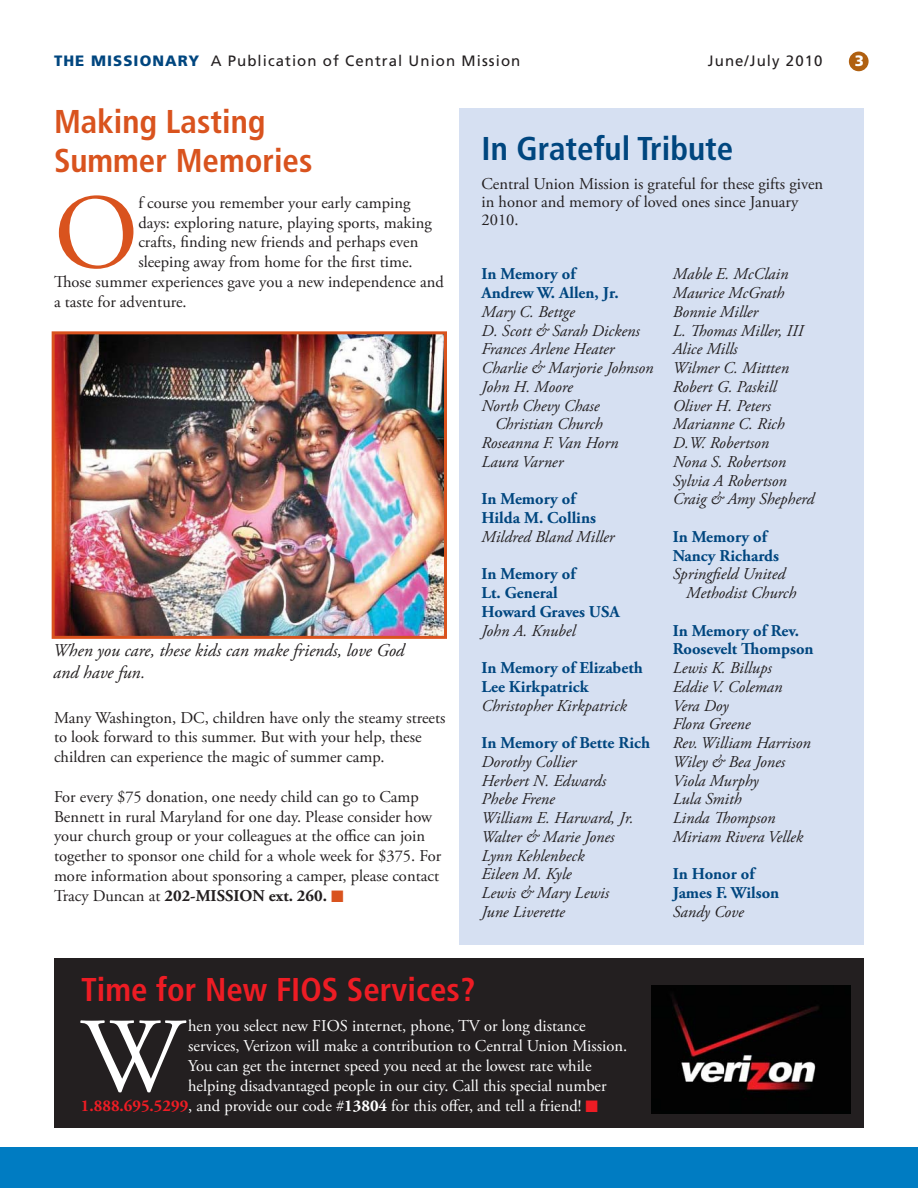
<style>
.page{position:relative;width:918px;height:1188px;background:#fff}
.page>*{position:absolute;margin:0;border:0;box-sizing:border-box;transform-origin:0 0}
.t1{font:106.05px "Adobe Garamond Pro";color:#fff}
.t2{font:106.05px "Adobe Garamond Pro";color:#d9531e}
.t3{font:700 condensed 33px/39.6px "Frutiger";color:#d9531e}
.t4{font:700 condensed 33px "Frutiger";color:#ed1c24}
.t5{font:700 condensed 33px "Frutiger";color:#00467f}
.t6{font:italic 18px/21.6px "Adobe Garamond Pro";color:#231f20}
.t7{font:16.5px/19.8px "Adobe Garamond Pro";color:#231f20}
.t8{font:italic 16.5px/18.8px "Adobe Garamond Pro";color:#231f20}
.t9{font:16.5px "Adobe Garamond Pro";color:#fff}
.t10{font:700 16.5px/18.8px "Adobe Garamond Pro";color:#00467f}
.t11{font:15px "Frutiger";letter-spacing:.07em;color:#231f20}
.t12{font:900 15px "Frutiger";color:#fff}
.s1{font-weight:900;color:#00467f}
.s2{font-weight:700}
.s3{color:#d9531e}
.s4{font-weight:700;color:#ed1c24}
.s5{color:#ed1c24}
</style>
<div class="page">
<div style="left:849px;top:52px;width:20px;height:19px;background:#b06010;border-radius:50%"></div>
<div style="left:54px;top:958px;width:810px;height:170px;background:#231f20"></div>
<div style="left:459px;top:108px;width:405px;height:837px;background:#d6e0f2"></div>
<div style="left:0;top:1148px;width:918px;height:40px;background:#007cc2"></div>
<img style="left:56px;top:335px;width:387px;height:300px">
<div style="left:52px;top:331px;width:395px;height:308px;border:3px solid #d9531e"></div>
<img style="left:651px;top:986px;width:199px;height:128px">
<p class="t11" style="left:54px;top:55px;width:468px"><span class="s1">THE MISSIONARY</span> A Publication of Central Union Mission</p>
<p class="t11" style="left:708px;top:55px;width:116px">June/July 2010</p>
<p class="t12" style="left:855px;top:55px;width:11px">3</p>
<h2 class="t3" style="left:54px;top:104px;width:260px">Making Lasting<br>Summer Memories</h2>
<h1 class="t2" style="left:54px;top:183px;width:86px">O</h1>
<p class="t7" style="left:138px;top:193px;width:274px">f course you remember your early camping</p>
<p class="t7" style="left:138px;top:213px;width:295px">days: exploring nature, playing sports, making</p>
<p class="t7" style="left:138px;top:233px;width:282px">crafts, finding new friends and perhaps even</p>
<p class="t7" style="left:138px;top:253px;width:276px">sleeping away from home for the first time.</p>
<p class="t7" style="left:54px;top:272px;width:392px">Those summer experiences gave you a new independence and</p>
<p class="t7" style="left:54px;top:292px;width:134px">a taste for adventure.</p>
<p class="t6" style="left:53px;top:641px;width:353px">When you care, these kids can make friends, love God and have fun.</p>
<p class="t7" style="left:54px;top:708px;width:393px">Many Washington, DC, children have only the steamy streets to look forward to this summer. But with your help, these children can experience the magic of summer camp.</p>
<p class="t7" style="left:54px;top:787px;width:389px">For every $75 donation, one needy child can go to Camp Bennett in rural Maryland for one day. Please consider how your church group or your colleagues at the office can join together to sponsor one child for a whole week for $375. For more information about sponsoring a camper, please contact Tracy Duncan at <span class="s2">202-MISSION ext. 260.</span> <span class="s3">■</span></p>
<h2 class="t5" style="left:482px;top:135px;width:253px">In Grateful Tribute</h2>
<p class="t7" style="left:482px;top:175px;width:343px;line-height:18px">Central Union Mission is grateful for these gifts given in honor and memory of loved ones since January<br>2010.</p>
<p class="t10" style="left:482px;top:266px;width:139px">In Memory of<br>Andrew W. Allen, Jr.</p>
<p class="t8" style="left:482px;top:303px;width:95px">Mary C. Bettge</p>
<p class="t8" style="left:482px;top:322px;width:160px">D. Scott &amp; Sarah Dickens</p>
<p class="t8" style="left:482px;top:340px;width:135px">Frances Arlene Heater</p>
<p class="t8" style="left:482px;top:359px;width:173px">Charlie &amp; Marjorie Johnson</p>
<p class="t8" style="left:482px;top:378px;width:93px">John H. Moore</p>
<p class="t8" style="left:482px;top:397px;width:120px">North Chevy Chase</p>
<p class="t8" style="left:495px;top:415px;width:109px">Christian Church</p>
<p class="t8" style="left:482px;top:434px;width:138px">Roseanna F. Van Horn</p>
<p class="t8" style="left:482px;top:453px;width:83px">Laura Varner</p>
<p class="t10" style="left:482px;top:491px;width:116px">In Memory of<br>Hilda M. Collins</p>
<p class="t8" style="left:482px;top:528px;width:134px">Mildred Bland Miller</p>
<p class="t10" style="left:482px;top:566px;width:140px">In Memory of<br>Lt. General<br>Howard Graves USA</p>
<p class="t8" style="left:482px;top:622px;width:96px">John A. Knubel</p>
<p class="t10" style="left:482px;top:660px;width:163px">In Memory of Elizabeth<br>Lee Kirkpatrick</p>
<p class="t8" style="left:482px;top:697px;width:147px">Christopher Kirkpatrick</p>
<p class="t10" style="left:482px;top:735px;width:170px">In Memory of Bette Rich</p>
<p class="t8" style="left:482px;top:753px;width:153px">Dorothy Collier<br>Herbert N. Edwards<br>Phebe Frene<br>William E. Harward, Jr.<br>Walter &amp; Marie Jones<br>Lynn Kehlenbeck<br>Eileen M. Kyle<br>Lewis &amp; Mary Lewis<br>June Liverette</p>
<p class="t8" style="left:673px;top:265px;width:143px">Mable E. McClain<br>Maurice McGrath<br>Bonnie Miller<br>L. Thomas Miller, III<br>Alice Mills<br>Wilmer C. Mittten<br>Robert G. Paskill<br>Oliver H. Peters<br>Marianne C. Rich<br>D.W. Robertson<br>Nona S. Robertson<br>Sylvia A Robertson<br>Craig &amp; Amy Shepherd</p>
<p class="t10" style="left:673px;top:529px;width:108px">In Memory of<br>Nancy Richards</p>
<p class="t8" style="left:686px;top:565px;width:112px;text-indent:-14px">Springfield United<br>Methodist Church</p>
<p class="t10" style="left:673px;top:622px;width:142px">In Memory of Rev.<br>Roosevelt Thompson</p>
<p class="t8" style="left:673px;top:659px;width:139px">Lewis K. Billups<br>Eddie V. Coleman<br>Vera Doy<br>Flora Greene<br>Rev. William Harrison<br>Wiley &amp; Bea Jones<br>Viola Murphy<br>Lula Smith<br>Linda Thompson<br>Miriam Rivera Vellek</p>
<p class="t10" style="left:673px;top:866px;width:108px">In Honor of<br>James F. Wilson</p>
<p class="t8" style="left:673px;top:903px;width:73px">Sandy Cove</p>
<h2 class="t4" style="left:81px;top:976px;width:396px">Time for New FIOS Services?</h2>
<h1 class="t1" style="left:81px;top:1007px;width:103px">W</h1>
<p class="t9" style="left:188px;top:1018px;width:399px">hen you select new FIOS internet, phone, TV or long distance</p>
<p class="t9" style="left:188px;top:1038px;width:441px">services, Verizon will make a contribution to Central Union Mission.</p>
<p class="t9" style="left:188px;top:1058px;width:405px">You can get the internet speed you need at the lowest rate while</p>
<p class="t9" style="left:188px;top:1078px;width:420px">helping disadvantaged people in our city. Call this special number</p>
<p class="t9" style="left:81px;top:1097px;width:519px"><span class="s4">1.888.695.5299</span>, and provide our code #<span class="s2">13804</span> for this offer, and tell a friend! <span class="s5">■</span></p>
</div>
